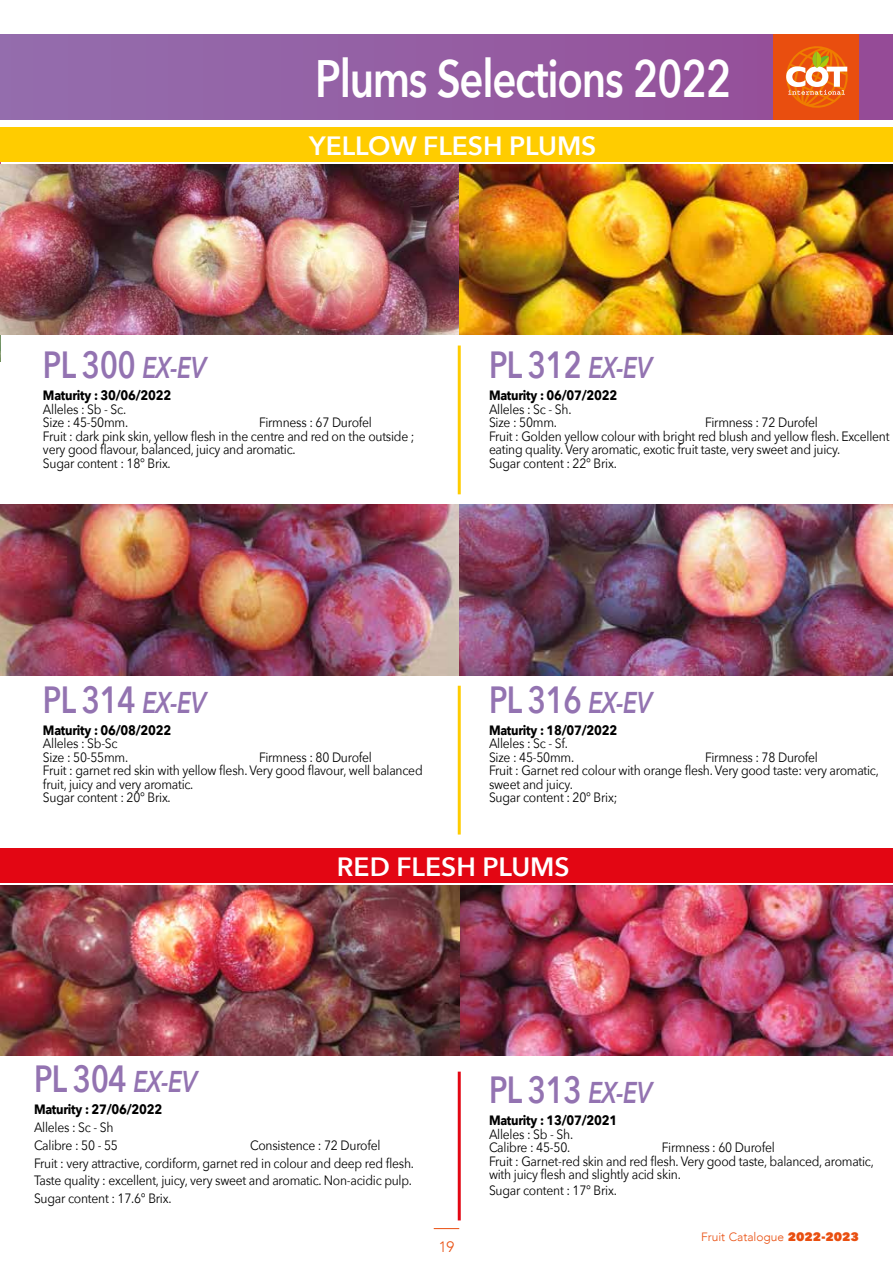
<style>
.page{position:relative;width:893px;height:1263px;background:#fff}
.page>*{position:absolute;margin:0;border:0;box-sizing:border-box;transform-origin:0 0}
.t1{font:600 52.5px "Avenir Next";letter-spacing:-.03em;color:#fff;scale:.8 1}
.t2{font:600 37.8px "Avenir Next";letter-spacing:-.02em;color:#9373b1;scale:.8 1}
.t3{font:600 26.4px "Avenir Next";color:#fff}
.t4{font:300 15px "Avenir";color:#e94e0f}
.t5{font:13.5px/13.5px "Avenir Next";letter-spacing:-.02em;color:#000;scale:.9 1}
.t6{font:700 13.5px "Avenir Next";letter-spacing:-.02em;color:#000;scale:.9 1}
.t7{font:300 12px "Avenir";color:#e94e0f}
.s1{font-style:italic;font-size:30px}
.s2{font-family:"Avenir Next";font-weight:800}
</style>
<div class="page">
<svg style="left:434px;top:1228px;width:25px;height:1px"></svg>
<svg style="left:0;top:34px;width:893px;height:85px;background:#945ea3"></svg>
<img style="left:0;top:162px;width:1px;height:199px">
<div style="left:774px;top:34px;width:85px;height:85px;background:#e94e0f"></div>
<svg style="left:786px;top:46px;width:62px;height:62px"></svg>
<div style="left:0;top:128px;width:893px;height:34px;background:#fc0"></div>
<div style="left:1px;top:848px;width:892px;height:34px;background:#e30613"></div>
<img style="left:0;top:165px;width:459px;height:170px">
<img style="left:459px;top:885px;width:434px;height:170px">
<img style="left:459px;top:165px;width:434px;height:170px">
<img style="left:0;top:505px;width:459px;height:170px">
<img style="left:0;top:885px;width:459px;height:170px">
<img style="left:459px;top:505px;width:434px;height:170px">
<hr style="left:458px;top:345px;width:3px;height:149px;background:#fc0">
<hr style="left:458px;top:686px;width:3px;height:148px;background:#fc0">
<hr style="left:458px;top:1071px;width:3px;height:149px;background:#e30613">
<h1 class="t1" style="left:315px;top:33px;width:522px">Plums Selections 2022</h1>
<h3 class="t3" style="left:309px;top:123px;width:289px">YELLOW FLESH PLUMS</h3>
<h2 class="t2" style="left:43px;top:332px;width:205px">PL 300 <span class="s1">EX-EV</span></h2>
<p class="t6" style="left:43px;top:384px;width:144px">Maturity : 30/06/2022</p>
<p class="t5" style="left:43px;top:402px;width:96px">Alleles : Sb - Sc.<br>Size : 45-50mm.</p>
<p class="t5" style="left:43px;top:415px;width:414px;text-indent:216px">Firmness : 67 Durofel<br>Fruit : dark pink skin, yellow flesh in the centre and red on the outside ; very good flavour, balanced, juicy and aromatic.<br>Sugar content : 18° Brix.</p>
<h2 class="t2" style="left:489px;top:332px;width:205px">PL 312 <span class="s1">EX-EV</span></h2>
<p class="t6" style="left:489px;top:384px;width:144px">Maturity : 06/07/2022</p>
<p class="t5" style="left:489px;top:402px;width:93px">Alleles : Sc - Sh.<br>Size : 50mm.</p>
<p class="t5" style="left:489px;top:415px;width:446px;text-indent:216px">Firmness : 72 Durofel<br>Fruit : Golden yellow colour with bright red blush and yellow flesh. Excellent eating quality. Very aromatic, exotic fruit taste, very sweet and juicy.<br>Sugar content : 22° Brix.</p>
<h2 class="t2" style="left:43px;top:667px;width:205px">PL 314 <span class="s1">EX-EV</span></h2>
<p class="t6" style="left:43px;top:718px;width:144px">Maturity : 06/08/2022</p>
<p class="t5" style="left:43px;top:736px;width:96px">Alleles : Sb-Sc<br>Size : 50-55mm.</p>
<p class="t5" style="left:43px;top:750px;width:423px;text-indent:216px">Firmness : 80 Durofel<br>Fruit : garnet red skin with yellow flesh. Very good flavour, well balanced fruit, juicy and very aromatic.<br>Sugar content : 20° Brix.</p>
<h2 class="t2" style="left:489px;top:667px;width:205px">PL 316 <span class="s1">EX-EV</span></h2>
<p class="t6" style="left:489px;top:718px;width:144px">Maturity : 18/07/2022</p>
<p class="t5" style="left:489px;top:736px;width:96px">Alleles : Sc - Sf.<br>Size : 45-50mm.</p>
<p class="t5" style="left:489px;top:750px;width:435px;text-indent:216px">Firmness : 78 Durofel<br>Fruit : Garnet red colour with orange flesh. Very good taste: very aromatic, sweet and juicy.<br>Sugar content : 20° Brix;</p>
<h3 class="t3" style="left:337px;top:844px;width:234px">RED FLESH PLUMS</h3>
<h2 class="t2" style="left:34px;top:1047px;width:205px">PL 304 <span class="s1">EX-EV</span></h2>
<p class="t6" style="left:34px;top:1098px;width:144px">Maturity : 27/06/2022</p>
<p class="t5" style="left:34px;top:1118px;width:95px;line-height:17.7px">Alleles : Sc - Sh<br>Calibre : 50 - 55</p>
<p class="t5" style="left:34px;top:1136px;width:424px;line-height:17.7px;text-indent:216px">Consistence : 72 Durofel<br>Fruit : very attractive, cordiform, garnet red in colour and deep red flesh.<br>Taste quality : excellent, juicy, very sweet and aromatic. Non-acidic pulp.<br>Sugar content : 17.6° Brix.</p>
<p class="t4" style="left:439px;top:1238px;width:17px">19</p>
<h2 class="t2" style="left:489px;top:1057px;width:205px">PL 313 <span class="s1">EX-EV</span></h2>
<p class="t6" style="left:489px;top:1109px;width:144px">Maturity : 13/07/2021</p>
<p class="t5" style="left:489px;top:1126px;width:95px">Alleles : Sb - Sh.<br>Calibre : 45-50.</p>
<p class="t5" style="left:489px;top:1140px;width:429px;text-indent:173px">Firmness : 60 Durofel<br>Fruit : Garnet-red skin and red flesh. Very good taste, balanced, aromatic, with juicy flesh and slightly acid skin.</p>
<p class="t5" style="left:489px;top:1183px;width:144px">Sugar content : 17° Brix.</p>
<p class="t7" style="left:701px;top:1230px;width:159px">Fruit Catalogue <span class="s2">2022-2023</span></p>
</div>
